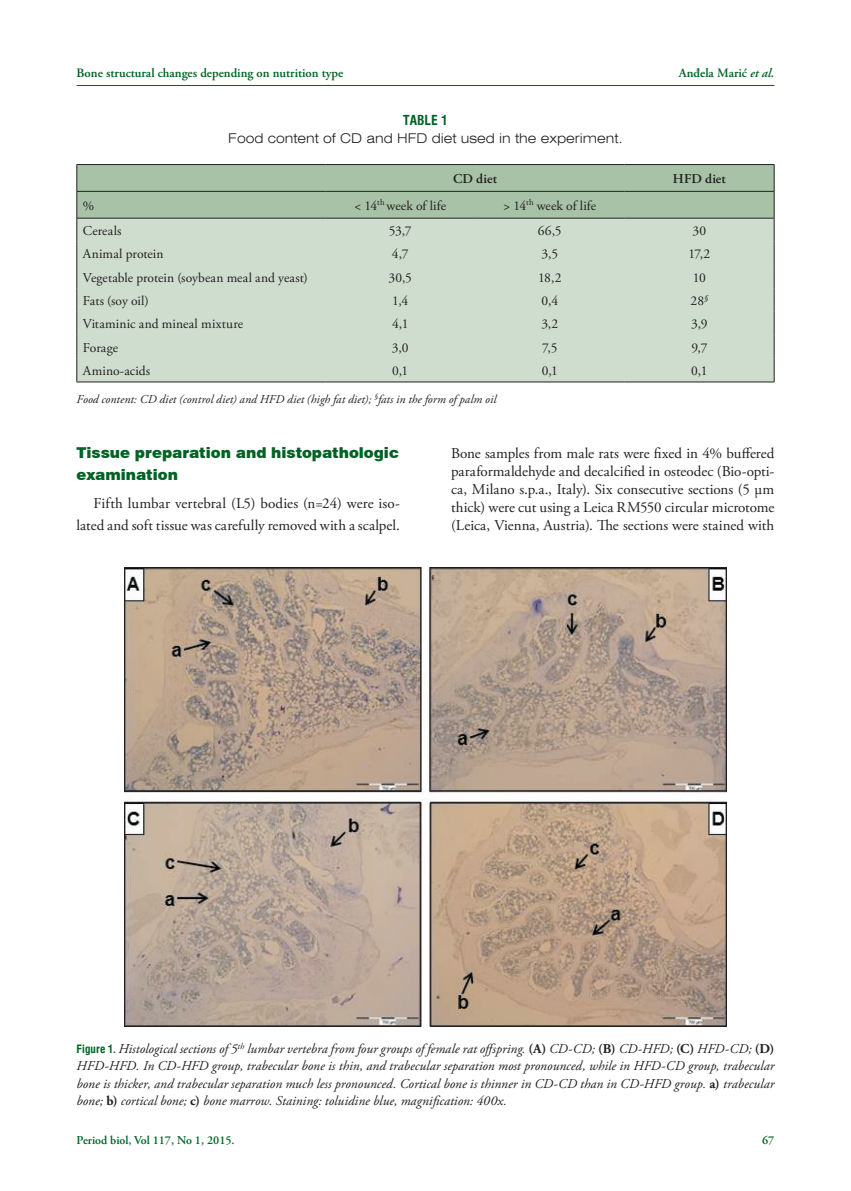
<style>
.page{position:relative;width:851px;height:1191px;background:#fff}
.page>*{position:absolute;margin:0;border:0;box-sizing:border-box;transform-origin:0 0}
.t1{font:15px/18px "Adobe Garamond Pro";color:#231f20;text-align:justify}
.t2{font:900 15px/21.9px "Swiss 721 BT";letter-spacing:-.005em;color:#006224}
.t3{font:italic 13.5px/17.4px "Adobe Garamond Pro";letter-spacing:.005em;color:#231f20;text-align:justify}
.t4{font:13.5px "Adobe Garamond Pro";letter-spacing:.005em;color:#231f20}
.t5{font:300 expanded 13.5px "Swiss 721 BT";color:#231f20}
.t6{font:600 13.5px "Adobe Garamond Pro";letter-spacing:.005em;color:#231f20}
.t7{font:700 condensed 13.5px "Swiss 721 BT";color:#006224}
.t8{font:600 12.75px "Adobe Garamond Pro";color:#006224}
.t9{font:italic 12px "Adobe Garamond Pro";letter-spacing:.005em;color:#231f20}
.t10{font:600 12px "Adobe Garamond Pro";color:#006224}
.s1{font-style:italic}
.s2{font-family:"Swiss 721 BT";font-weight:700;font-style:normal;font-stretch:condensed;font-size:11.25px;color:#006224}
.s3{font-weight:700;font-style:normal}
</style>
<div class="page">
<hr style="left:77px;top:85px;width:697px;height:1px;background:#006224">
<hr style="left:77px;top:382px;width:248px;height:1px;background:#231f20">
<hr style="left:325px;top:382px;width:150px;height:1px;background:#231f20">
<hr style="left:475px;top:382px;width:149px;height:1px;background:#231f20">
<hr style="left:624px;top:382px;width:150px;height:1px;background:#231f20">
<svg style="left:77px;top:164px;width:697px;height:218px;background:#c2d4c2"></svg>
<hr style="left:77px;top:218px;width:248px;height:1px;background:#231f20">
<hr style="left:325px;top:218px;width:150px;height:1px;background:#231f20">
<hr style="left:475px;top:218px;width:149px;height:1px;background:#231f20">
<hr style="left:624px;top:218px;width:150px;height:1px;background:#231f20">
<hr style="left:77px;top:191px;width:248px;height:1px;background:#231f20">
<hr style="left:325px;top:191px;width:150px;height:1px;background:#231f20">
<hr style="left:475px;top:191px;width:149px;height:1px;background:#231f20">
<hr style="left:624px;top:191px;width:150px;height:1px;background:#231f20">
<img style="left:125px;top:568px;width:600px;height:458px">
<p class="t8" style="left:77px;top:65px;width:268px">Bone structural changes depending on nutrition type</p>
<p class="t8" style="left:678px;top:65px;width:97px">Anđela Marić <span class="s1">et al.</span></p>
<p class="t7" style="left:403px;top:112px;width:46px">Table 1</p>
<p class="t5" style="left:228px;top:131px;width:396px">Food content of CD and HFD diet used in the experiment.</p>
<p class="t6" style="left:453px;top:171px;width:45px">CD diet</p>
<p class="t6" style="left:672px;top:171px;width:54px">HFD diet</p>
<p class="t4" style="left:83px;top:197px;width:13px">%</p>
<p class="t4" style="left:354px;top:197px;width:93px">&lt; 14<sup>th</sup> week of life</p>
<p class="t4" style="left:503px;top:197px;width:94px">&gt; 14<sup>th</sup> week of life</p>
<p class="t4" style="left:83px;top:222px;width:40px">Cereals</p>
<p class="t4" style="left:389px;top:222px;width:24px">53,7</p>
<p class="t4" style="left:538px;top:222px;width:25px">66,5</p>
<p class="t4" style="left:692px;top:222px;width:15px">30</p>
<p class="t4" style="left:83px;top:246px;width:82px">Animal protein</p>
<p class="t4" style="left:392px;top:246px;width:18px">4,7</p>
<p class="t4" style="left:541px;top:246px;width:18px">3,5</p>
<p class="t4" style="left:688px;top:246px;width:23px">17,2</p>
<p class="t4" style="left:83px;top:269px;width:227px">Vegetable protein (soybean meal and yeast)</p>
<p class="t4" style="left:388px;top:269px;width:25px">30,5</p>
<p class="t4" style="left:538px;top:269px;width:25px">18,2</p>
<p class="t4" style="left:692px;top:269px;width:14px">10</p>
<p class="t4" style="left:83px;top:292px;width:67px">Fats (soy oil)</p>
<p class="t4" style="left:392px;top:292px;width:18px">1,4</p>
<p class="t4" style="left:541px;top:292px;width:18px">0,4</p>
<p class="t4" style="left:690px;top:292px;width:19px">28<sup>§</sup></p>
<p class="t4" style="left:83px;top:316px;width:162px">Vitaminic and mineal mixture</p>
<p class="t4" style="left:392px;top:316px;width:18px">4,1</p>
<p class="t4" style="left:541px;top:316px;width:18px">3,2</p>
<p class="t4" style="left:691px;top:316px;width:18px">3,9</p>
<p class="t4" style="left:83px;top:339px;width:37px">Forage</p>
<p class="t4" style="left:392px;top:339px;width:18px">3,0</p>
<p class="t4" style="left:542px;top:339px;width:17px">7,5</p>
<p class="t4" style="left:691px;top:339px;width:18px">9,7</p>
<p class="t4" style="left:83px;top:363px;width:69px">Amino-acids</p>
<p class="t4" style="left:392px;top:363px;width:18px">0,1</p>
<p class="t4" style="left:541px;top:363px;width:18px">0,1</p>
<p class="t4" style="left:691px;top:363px;width:18px">0,1</p>
<p class="t9" style="left:77px;top:392px;width:421px">Food content: CD diet (control diet) and HFD diet (high fat diet); <sup>§</sup>fats in the form of palm oil</p>
<p class="t2" style="left:77px;top:441px;width:323px">Tissue preparation and histopathologic examination</p>
<p class="t1" style="left:77px;top:493px;width:325px;line-height:21.1px;text-align:right">Fifth lumbar vertebral (L5) bodies (n=24) were iso&shy;lated and soft tissue was carefully removed with a scalpel.</p>
<p class="t1" style="left:451px;top:444px;width:325px">Bone samples from male rats were fixed in 4% buffered paraformaldehyde and decalcified in osteodec (Bio-opti&shy;ca, Milano s.p.a., Italy). Six consecutive sections (5 µm thick) were cut using a Leica RM550 circular microtome (Leica, Vienna, Austria). The sections were stained with</p>
<p class="t3" style="left:77px;top:1040px;width:699px"><span class="s2">Figure 1.</span> Histological sections of 5<sup>th</sup> lumbar vertebra from four groups of female rat offspring. <span class="s3">(A)</span> CD-CD; <span class="s3">(B)</span> CD-HFD; <span class="s3">(C)</span> HFD-CD; <span class="s3">(D)<br></span>HFD-HFD. In CD-HFD group, trabecular bone is thin, and trabecular separation most pronounced, while in HFD-CD group, trabecular bone is thicker, and trabecular separation much less pronounced. Cortical bone is thinner in CD-CD than in CD-HFD group. <span class="s3">a)</span> trabecular bone; <span class="s3">b)</span> cortical bone; <span class="s3">c)</span> bone marrow. Staining: toluidine blue, magnification: 400x.</p>
<p class="t10" style="left:77px;top:1133px;width:159px">Period biol, Vol 117, No 1, 2015.</p>
<p class="t10" style="left:762px;top:1133px;width:14px">67</p>
</div>
